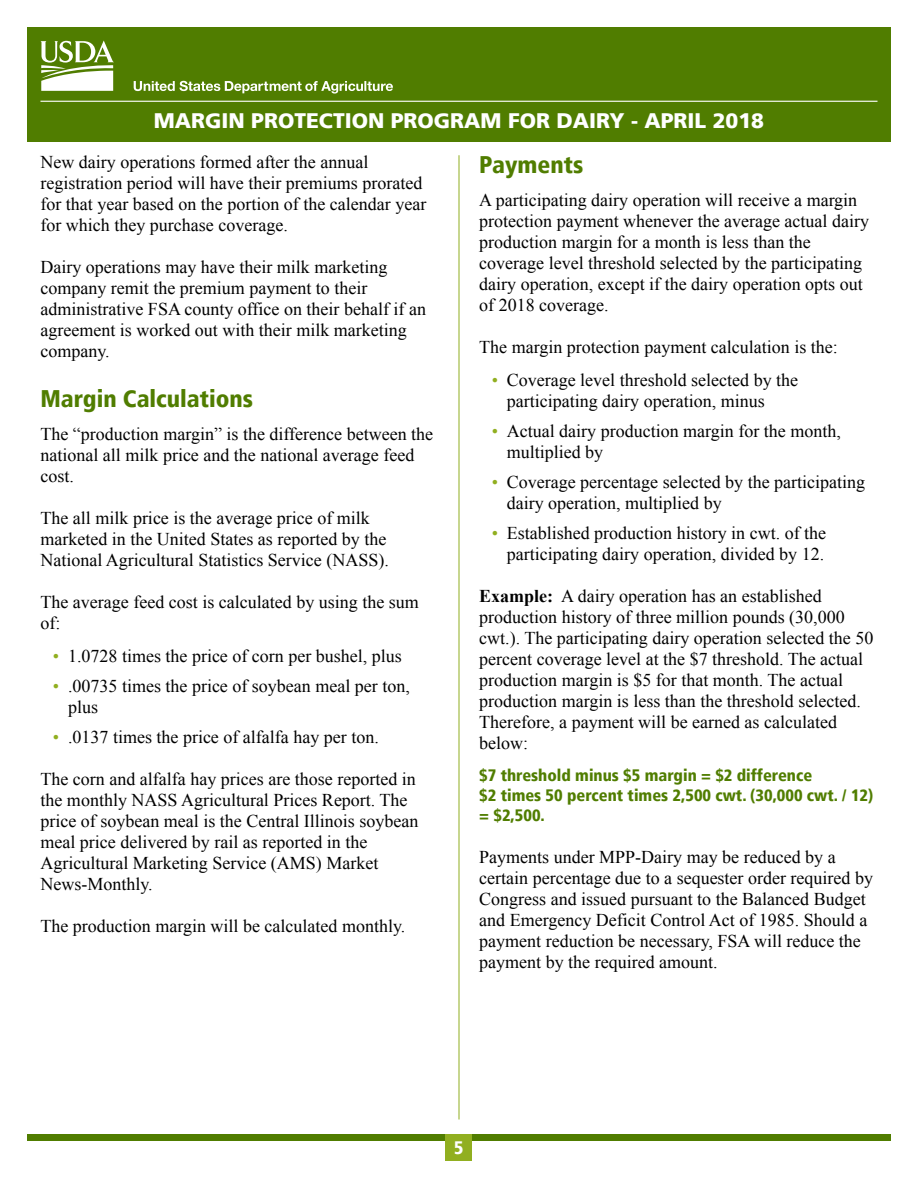
<style>
.page{position:relative;width:918px;height:1188px;background:#fff}
.page>*{position:absolute;margin:0;border:0;box-sizing:border-box;transform-origin:0 0}
.t1{font:900 condensed 24px "Frutiger LT";color:#507d00}
.t2{font:900 21px "Frutiger LT";color:#fff}
.t3{font:18px/21px "Times New Roman";color:#000}
.t4{font:900 condensed 18px "Frutiger LT";color:#fff}
.t5{font:900 condensed 16.5px/19.8px "Frutiger LT";color:#507d00}
.s1{color:#91af20}
.s2{font-weight:700}
</style>
<div class="page">
<hr style="left:459px;top:155px;width:1px;height:964px;background:#91af20">
<div style="left:27px;top:27px;width:864px;height:115px;background:#507d00"></div>
<svg style="left:40px;top:40px;width:74px;height:51px"></svg>
<svg style="left:134px;top:81px;width:259px;height:13px"></svg>
<hr style="left:40px;top:101px;width:838px;height:1px;background:#fff">
<div style="left:27px;top:1134px;width:864px;height:7px;background:#507d00"></div>
<div style="left:446px;top:1134px;width:26px;height:27px;background:#91af20"></div>
<p class="t2" style="left:154px;top:108px;width:612px">MARGIN PROTECTION PROGRAM FOR DAIRY - APRIL 2018</p>
<p class="t3" style="left:40px;top:151px;width:387px">New dairy operations formed after the annual registration period will have their premiums prorated for that year based on the portion of the calendar year for which they purchase coverage.</p>
<p class="t3" style="left:40px;top:256px;width:387px">Dairy operations may have their milk marketing company remit the premium payment to their administrative FSA county office on their behalf if an agreement is worked out with their milk marketing company.</p>
<h1 class="t1" style="left:40px;top:384px;width:214px">Margin Calculations</h1>
<p class="t3" style="left:40px;top:423px;width:394px">The “production margin” is the difference between the national all milk price and the national average feed cost.</p>
<p class="t3" style="left:40px;top:507px;width:350px">The all milk price is the average price of milk marketed in the United States as reported by the<br>National Agricultural Statistics Service (NASS).</p>
<p class="t3" style="left:40px;top:591px;width:380px">The average feed cost is calculated by using the sum of:</p>
<p class="t3" style="left:53px;top:645px;width:351px"><span class="s1">•</span> 1.0728 times the price of corn per bushel, plus</p>
<p class="t3" style="left:68px;top:675px;width:343px;text-indent:-15px"><span class="s1">•</span> .00735 times the price of soybean meal per ton, plus</p>
<p class="t3" style="left:53px;top:726px;width:327px"><span class="s1">•</span> .0137 times the price of alfalfa hay per ton.</p>
<p class="t3" style="left:40px;top:768px;width:379px">The corn and alfalfa hay prices are those reported in the monthly NASS Agricultural Prices Report. The price of soybean meal is the Central Illinois soybean meal price delivered by rail as reported in the Agricultural Marketing Service (AMS) Market News-Monthly.</p>
<p class="t3" style="left:40px;top:915px;width:366px">The production margin will be calculated monthly.</p>
<h1 class="t1" style="left:479px;top:150px;width:106px">Payments</h1>
<p class="t3" style="left:479px;top:189px;width:391px">A participating dairy operation will receive a margin protection payment whenever the average actual dairy production margin for a month is less than the coverage level threshold selected by the participating dairy operation, except if the dairy operation opts out of 2018 coverage.</p>
<p class="t3" style="left:479px;top:336px;width:360px">The margin protection payment calculation is the:</p>
<p class="t3" style="left:507px;top:369px;width:293px;text-indent:-15px"><span class="s1">•</span> Coverage level threshold selected by the participating dairy operation, minus</p>
<p class="t3" style="left:507px;top:420px;width:336px;text-indent:-15px"><span class="s1">•</span> Actual dairy production margin for the month, multiplied by</p>
<p class="t3" style="left:507px;top:471px;width:360px;text-indent:-15px"><span class="s1">•</span> Coverage percentage selected by the participating dairy operation, multiplied by</p>
<p class="t3" style="left:492px;top:523px;width:336px;text-align:right"><span class="s1">•</span> Established production history in cwt. of the participating dairy operation, divided by 12.</p>
<p class="t3" style="left:479px;top:586px;width:396px"><span class="s2">Example:</span> A dairy operation has an established production history of three million pounds (30,000 cwt.). The participating dairy operation selected the 50 percent coverage level at the $7 threshold. The actual production margin is $5 for that month. The actual production margin is less than the threshold selected.<br>Therefore, a payment will be earned as calculated below:</p>
<p class="t5" style="left:479px;top:765px;width:396px">$7 threshold minus $5 margin = $2 difference<br>$2 times 50 percent times 2,500 cwt. (30,000 cwt. / 12) = $2,500.</p>
<p class="t3" style="left:479px;top:846px;width:395px">Payments under MPP-Dairy may be reduced by a certain percentage due to a sequester order required by Congress and issued pursuant to the Balanced Budget and Emergency Deficit Control Act of 1985. Should a payment reduction be necessary, FSA will reduce the payment by the required amount.</p>
<p class="t4" style="left:454px;top:1137px;width:11px">5</p>
</div>
